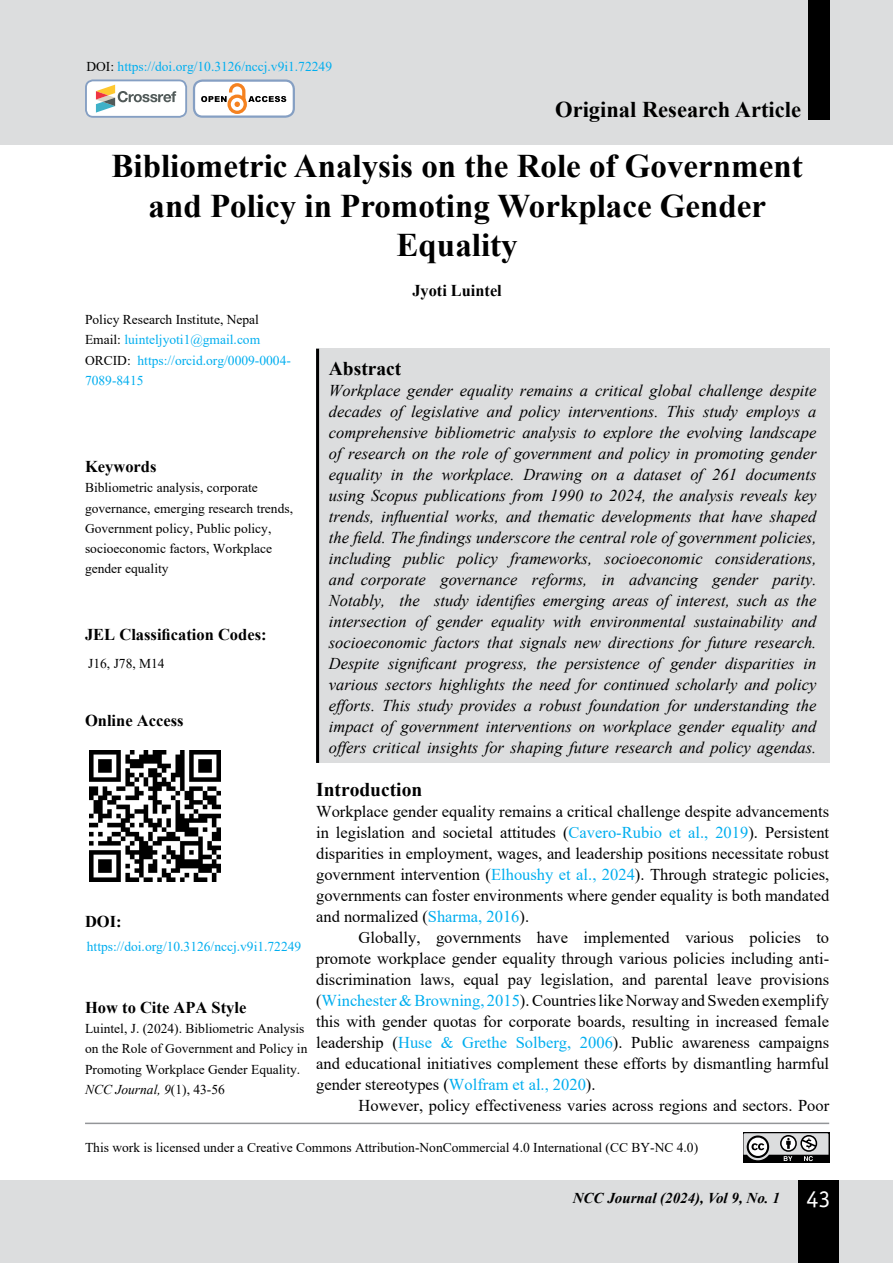
<style>
.page{position:relative;width:893px;height:1263px;background:#fff}
.page>*{position:absolute;margin:0;border:0;box-sizing:border-box;transform-origin:0 0}
.t1{font:700 33px/39.6px "Times New Roman";color:#000;text-align:center}
.t2{font:700 22.5px "Times New Roman";color:#000}
.t3{font:700 19.5px "Times New Roman";color:#000}
.t4{font:italic 16.5px/21px "Times New Roman";color:#000;text-align:justify}
.t5{font:16.5px/21px "Times New Roman";color:#000;text-align:justify}
.t6{font:700 16.5px "Times New Roman";color:#000}
.t7{font:italic 700 15px "Times New Roman";color:#000}
.t8{font:13.5px/20.2px "Times New Roman";color:#000}
.t9{font:13.5px/20.2px "Times New Roman";color:#00aeef}
.s1{color:#000}
.s2{font-style:italic}
.s3{color:#00aeef}
.s4{font-family:"Officina Sans Std";font-weight:400;font-style:normal;font-size:24px;color:#fff}
</style>
<div class="page">
<div style="left:0;top:0;width:893px;height:145px;background:#dcddde"></div>
<div style="left:0;top:1180px;width:893px;height:83px;background:#dcddde"></div>
<div style="left:808px;top:0;width:21px;height:120px;background:#000"></div>
<div style="left:798px;top:1180px;width:41px;height:83px;background:#000"></div>
<div style="left:86px;top:80px;width:100px;height:37px;background:#fff;border-radius:7px"></div>
<div style="left:85px;top:79px;width:102px;height:39px;border:2px solid #859fc3;border-radius:7px"></div>
<svg style="left:96px;top:85px;width:80px;height:28px"></svg>
<div style="left:194px;top:81px;width:100px;height:36px;background:#fff;border-radius:9px"></div>
<div style="left:193px;top:79px;width:102px;height:39px;border:2px solid #859fc3;border-radius:9px"></div>
<svg style="left:201px;top:81px;width:85px;height:35px"></svg>
<div style="left:316px;top:349px;width:513px;height:414px;background:#dcddde"></div>
<hr style="left:316px;top:349px;width:3px;height:414px;background:#000">
<hr style="left:85px;top:1122px;width:744px;height:2px;background:#939598">
<div style="left:743px;top:1132px;width:86px;height:31px;background:#000"></div>
<svg style="left:743px;top:1133px;width:85px;height:28px"></svg>
<img style="left:90px;top:751px;width:130px;height:130px">
<p class="t9" style="left:86px;top:56px;width:247px"><span class="s1">DOI:</span> https://doi.org/10.3126/nccj.v9i1.72249</p>
<h2 class="t2" style="left:555px;top:93px;width:247px">Original Research Article</h2>
<h1 class="t1" style="left:112px;top:145px;width:693px">Bibliometric Analysis on the Role of Government and Policy in Promoting Workplace Gender<br>Equality</h1>
<p class="t9" style="left:85px;top:309px;width:207px"><span class="s1">Policy Research Institute, Nepal<br>Email:</span> luinteljyoti1@gmail.com<br><span class="s1">ORCID:</span> https://orcid.org/0009-0004-<br>7089-8415</p>
<p class="t6" style="left:85px;top:455px;width:73px">Keywords</p>
<p class="t8" style="left:85px;top:477px;width:210px">Bibliometric analysis, corporate governance, emerging research trends,<br>Government policy, Public policy, socioeconomic factors, Workplace gender equality</p>
<p class="t6" style="left:85px;top:622px;width:183px">JEL Classification Codes:</p>
<p class="t8" style="left:88px;top:653px;width:78px">J16, J78, M14</p>
<p class="t6" style="left:85px;top:708px;width:100px">Online Access</p>
<p class="t6" style="left:412px;top:279px;width:91px">Jyoti Luintel</p>
<p class="t3" style="left:329px;top:354px;width:74px">Abstract</p>
<p class="t4" style="left:329px;top:379px;width:489px">Workplace gender equality remains a critical global challenge despite decades of legislative and policy interventions. This study employs a comprehensive bibliometric analysis to explore the evolving landscape of research on the role of government and policy in promoting gender equality in the workplace. Drawing on a dataset of 261 documents using Scopus publications from 1990 to 2024, the analysis reveals key trends, influential works, and thematic developments that have shaped the field. The findings underscore the central role of government policies, including public policy frameworks, socioeconomic considerations, and corporate governance reforms, in advancing gender parity.<br>Notably, the study identifies emerging areas of interest, such as the intersection of gender equality with environmental sustainability and socioeconomic factors that signals new directions for future research.<br>Despite significant progress, the persistence of gender disparities in various sectors highlights the need for continued scholarly and policy efforts. This study provides a robust foundation for understanding the impact of government interventions on workplace gender equality and offers critical insights for shaping future research and policy agendas.</p>
<p class="t6" style="left:85px;top:909px;width:38px">DOI:</p>
<p class="t9" style="left:87px;top:936px;width:216px">https://doi.org/10.3126/nccj.v9i1.72249</p>
<p class="t6" style="left:85px;top:995px;width:163px">How to Cite APA Style</p>
<p class="t8" style="left:85px;top:1018px;width:224px">Luintel, J. (2024). Bibliometric Analysis on the Role of Government and Policy in Promoting Workplace Gender Equality.<br><span class="s2">NCC Journal, 9</span>(1), 43-56</p>
<p class="t3" style="left:316px;top:775px;width:108px">Introduction</p>
<p class="t5" style="left:316px;top:800px;width:515px">Workplace gender equality remains a critical challenge despite advancements in legislation and societal attitudes (<span class="s3">Cavero-Rubio et al., 2019</span>). Persistent disparities in employment, wages, and leadership positions necessitate robust government intervention (<span class="s3">Elhoushy et al., 2024</span>). Through strategic policies, governments can foster environments where gender equality is both mandated and normalized (<span class="s3">Sharma, 2016</span>).</p>
<p class="t5" style="left:316px;top:926px;width:515px;text-indent:43px">Globally, governments have implemented various policies to promote workplace gender equality through various policies including anti&shy;discrimination laws, equal pay legislation, and parental leave provisions (<span class="s3">Winchester &amp; Browning, 2015</span>). Countries like Norway and Sweden exemplify this with gender quotas for corporate boards, resulting in increased female leadership (<span class="s3">Huse &amp; Grethe Solberg, 2006</span>). Public awareness campaigns and educational initiatives complement these efforts by dismantling harmful gender stereotypes (<span class="s3">Wolfram et al., 2020</span>).</p>
<p class="t5" style="left:359px;top:1094px;width:472px">However, policy effectiveness varies across regions and sectors. Poor</p>
<p class="t8" style="left:85px;top:1137px;width:615px">This work is licensed under a Creative Commons Attribution-NonCommercial 4.0 International (CC BY-NC 4.0)</p>
<p class="t7" style="left:573px;top:1187px;width:259px">NCC Journal (2024), Vol 9, No. 1 <span class="s4">43</span></p>
</div>
